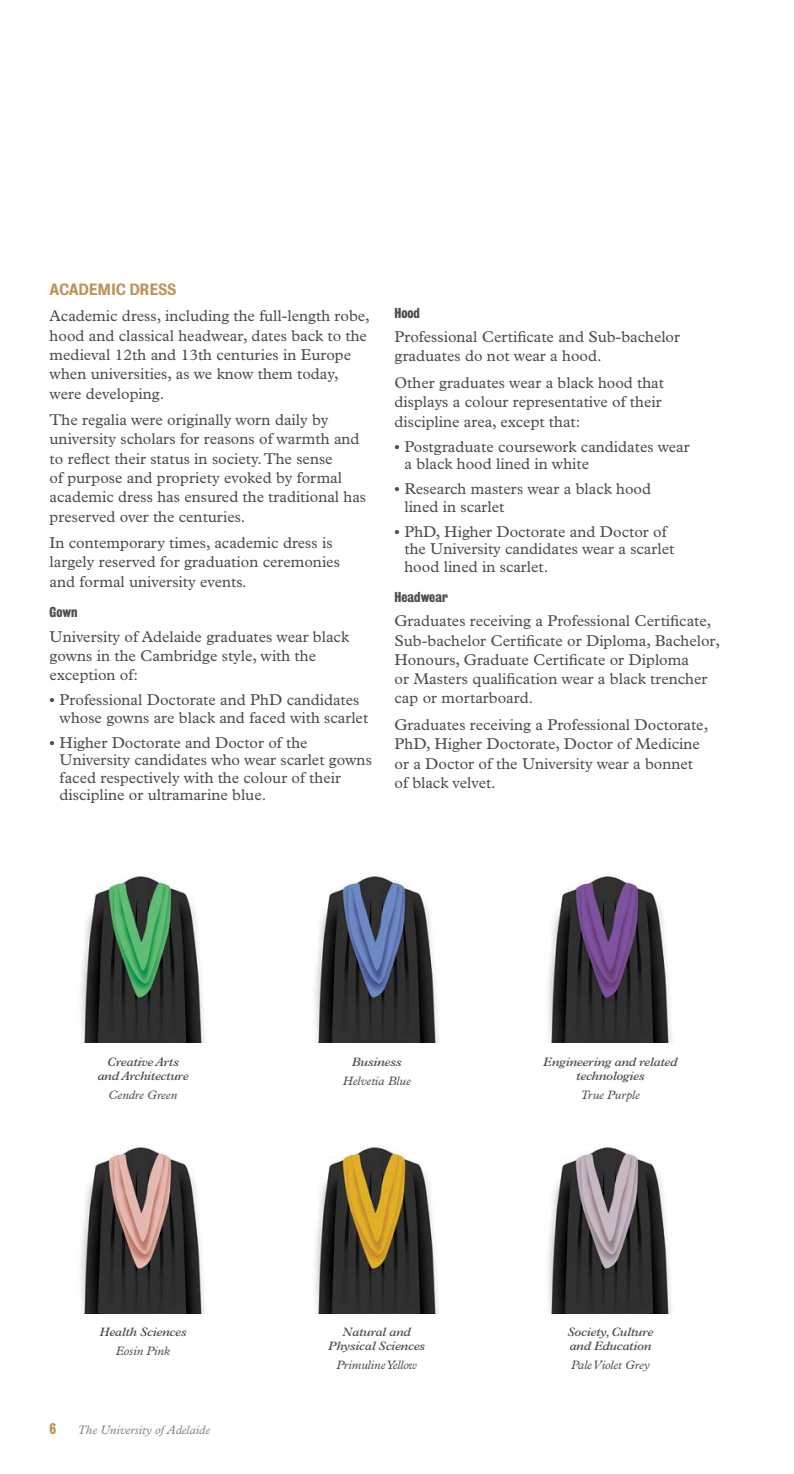
<style>
.page{position:relative;width:794px;height:1474px;background:#fff}
.page>*{position:absolute;margin:0;border:0;box-sizing:border-box;transform-origin:0 0}
.t1{font:15.75px/19.2px "Plantin MT Std";color:#4d4d4f}
.t2{font:500 14.88px "Bureau Grot";letter-spacing:-.02em;color:#bd945a}
.t3{font:700 14px "Bureau Grot Condensed";color:#bd945a}
.t4{font:700 13.12px "Bureau Grot Condensed";color:#4d4d4f}
.t5{font:italic 600 12.25px/14px "Plantin MT Std";letter-spacing:-.02em;color:#4d4d4f;text-align:center}
.t6{font:italic 12.25px "Plantin MT Std";color:#4d4d4f}
.t7{font:italic 12.25px "Plantin MT Std";color:#808285}
.s1{font-weight:700;font-size:14.88px}
</style>
<div class="page">
<img style="left:81px;top:876px;width:124px;height:166px">
<img style="left:81px;top:1147px;width:124px;height:166px">
<img style="left:315px;top:1144px;width:124px;height:169px">
<img style="left:315px;top:876px;width:124px;height:166px">
<img style="left:548px;top:1147px;width:124px;height:166px">
<img style="left:548px;top:873px;width:124px;height:169px">
<p class="t2" style="left:50px;top:281px;width:129px">ACADEMIC DRESS</p>
<p class="t1" style="left:50px;top:307px;width:322px">Academic dress, including the full-length robe, hood and classical headwear, dates back to the medieval 12th and 13th centuries in Europe when universities, as we know them today, were developing.</p>
<p class="t1" style="left:50px;top:410px;width:318px">The regalia were originally worn daily by university scholars for reasons of warmth and to reflect their status in society. The sense<br>of purpose and propriety evoked by formal academic dress has ensured the traditional has preserved over the centuries.</p>
<p class="t1" style="left:50px;top:533px;width:292px">In contemporary times, academic dress is largely reserved for graduation ceremonies and formal university events.</p>
<p class="t4" style="left:50px;top:605px;width:29px">Gown</p>
<p class="t1" style="left:50px;top:627px;width:301px">University of Adelaide graduates wear black gowns in the Cambridge style, with the exception of:</p>
<p class="t1" style="left:60px;top:691px;width:310px;line-height:17.5px;text-indent:-10px"><span class="s1">•</span> Professional Doctorate and PhD candidates whose gowns are black and faced with scarlet</p>
<p class="t1" style="left:60px;top:733px;width:314px;line-height:17.5px;text-indent:-10px"><span class="s1">•</span> Higher Doctorate and Doctor of the University candidates who wear scarlet gowns faced respectively with the colour of their discipline or ultramarine blue.</p>
<p class="t4" style="left:394px;top:305px;width:27px">Hood</p>
<p class="t1" style="left:394px;top:327px;width:287px">Professional Certificate and Sub-bachelor graduates do not wear a hood.</p>
<p class="t1" style="left:394px;top:373px;width:271px">Other graduates wear a black hood that displays a colour representative of their discipline area, except that:</p>
<p class="t1" style="left:404px;top:438px;width:287px;line-height:17.5px;text-indent:-10px"><span class="s1">•</span> Postgraduate coursework candidates wear a black hood lined in white</p>
<p class="t1" style="left:404px;top:480px;width:248px;line-height:17.5px;text-indent:-10px"><span class="s1">•</span> Research masters wear a black hood lined in scarlet</p>
<p class="t1" style="left:404px;top:522px;width:271px;line-height:17.5px;text-indent:-10px"><span class="s1">•</span> PhD, Higher Doctorate and Doctor of the University candidates wear a scarlet hood lined in scarlet.</p>
<p class="t4" style="left:394px;top:589px;width:55px">Headwear</p>
<p class="t1" style="left:394px;top:611px;width:327px">Graduates receiving a Professional Certificate, Sub-bachelor Certificate or Diploma, Bachelor, Honours, Graduate Certificate or Diploma<br>or Masters qualification wear a black trencher cap or mortarboard.</p>
<p class="t1" style="left:394px;top:715px;width:315px">Graduates receiving a Professional Doctorate, PhD, Higher Doctorate, Doctor of Medicine or a Doctor of the University wear a bonnet of black velvet.</p>
<p class="t5" style="left:97px;top:1054px;width:93px">Creative Arts and Architecture</p>
<p class="t6" style="left:109px;top:1087px;width:70px">Cendre Green</p>
<p class="t5" style="left:99px;top:1324px;width:89px">Health Sciences</p>
<p class="t6" style="left:116px;top:1343px;width:56px">Eosin Pink</p>
<p class="t3" style="left:50px;top:1420px;width:8px">6</p>
<p class="t7" style="left:78px;top:1422px;width:134px">The University of Adelaide</p>
<p class="t5" style="left:352px;top:1054px;width:51px">Business</p>
<p class="t6" style="left:343px;top:1073px;width:69px">Helvetia Blue</p>
<p class="t5" style="left:328px;top:1324px;width:98px">Natural and<br>Physical Sciences</p>
<p class="t6" style="left:336px;top:1357px;width:82px">Primuline Yellow</p>
<p class="t5" style="left:543px;top:1054px;width:136px">Engineering and related technologies</p>
<p class="t6" style="left:581px;top:1087px;width:60px">True Purple</p>
<p class="t5" style="left:567px;top:1324px;width:87px;text-align:left">Society, Culture and Education</p>
<p class="t6" style="left:571px;top:1357px;width:80px">Pale Violet Grey</p>
</div>
